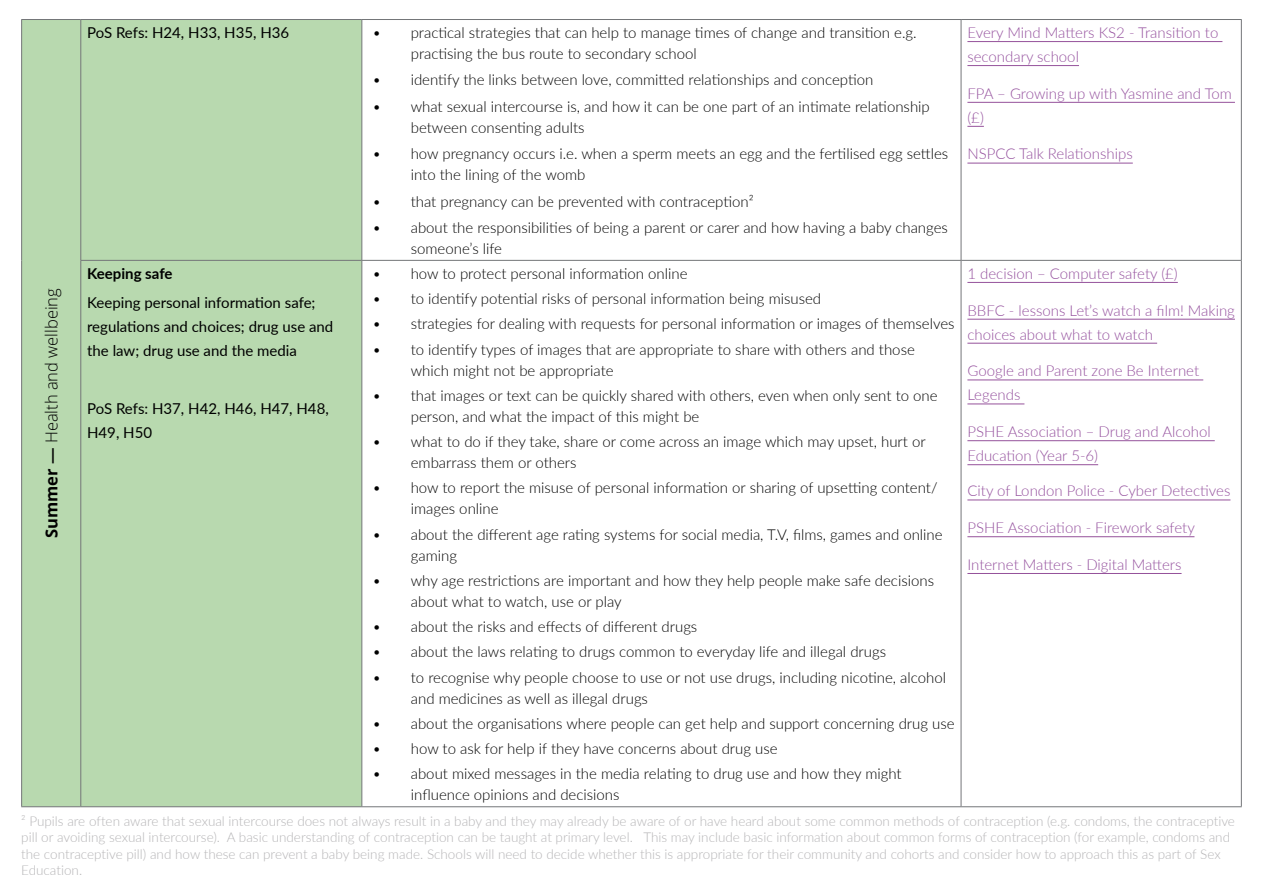
<style>
.page{position:relative;width:1263px;height:893px;background:#fff}
.page>*{position:absolute;margin:0;border:0;box-sizing:border-box;transform-origin:0 0}
.t1{font:300 16.5px "Open Sans";color:#000}
.t2{font:300 15px/21px "Lato";color:#000}
.t3{font:300 15px/24px "Lato";color:#95519e}
.t4{font:15px/24px "Lato";color:#000}
.t5{font:700 15px "Lato";color:#000}
.t6{font:300 13.5px/16.2px "Lato";color:#b5b4b6}
.s1{font-weight:700}
.s2{font-weight:600}
</style>
<div class="page">
<div style="left:22px;top:20px;width:339px;height:786px;background:#b8d9af"></div>
<hr style="left:21px;top:19px;width:60px;height:1px;background:#747679">
<hr style="left:21px;top:20px;width:1px;height:240px;background:#747679">
<hr style="left:81px;top:19px;width:281px;height:1px;background:#747679">
<hr style="left:80px;top:20px;width:1px;height:240px;background:#747679">
<hr style="left:362px;top:19px;width:599px;height:1px;background:#747679">
<hr style="left:361px;top:20px;width:1px;height:240px;background:#747679">
<hr style="left:961px;top:19px;width:281px;height:1px;background:#747679">
<hr style="left:961px;top:20px;width:1px;height:240px;background:#747679">
<hr style="left:1241px;top:20px;width:1px;height:240px;background:#747679">
<hr style="left:21px;top:260px;width:1px;height:546px;background:#747679">
<hr style="left:80px;top:260px;width:282px;height:1px;background:#747679">
<hr style="left:80px;top:261px;width:1px;height:545px;background:#747679">
<hr style="left:362px;top:260px;width:599px;height:1px;background:#747679">
<hr style="left:361px;top:261px;width:1px;height:545px;background:#747679">
<hr style="left:961px;top:260px;width:281px;height:1px;background:#747679">
<hr style="left:961px;top:261px;width:1px;height:545px;background:#747679">
<hr style="left:1241px;top:261px;width:1px;height:545px;background:#747679">
<hr style="left:21px;top:806px;width:60px;height:1px;background:#747679">
<hr style="left:81px;top:806px;width:281px;height:1px;background:#747679">
<hr style="left:362px;top:806px;width:599px;height:1px;background:#747679">
<hr style="left:961px;top:806px;width:281px;height:1px;background:#747679">
<hr style="left:967px;top:41px;width:255px;height:1px;background:#95529b">
<hr style="left:967px;top:65px;width:112px;height:1px;background:#95529b">
<hr style="left:967px;top:102px;width:268px;height:1px;background:#95529b">
<svg style="left:967px;top:126px;width:17px;height:1px"></svg>
<hr style="left:967px;top:163px;width:166px;height:1px;background:#95529b">
<hr style="left:967px;top:282px;width:211px;height:1px;background:#95529b">
<hr style="left:967px;top:319px;width:268px;height:1px;background:#95529b">
<hr style="left:967px;top:343px;width:190px;height:1px;background:#95529b">
<hr style="left:967px;top:380px;width:236px;height:1px;background:#95529b">
<hr style="left:967px;top:404px;width:57px;height:1px;background:#95529b">
<hr style="left:967px;top:440px;width:248px;height:1px;background:#95529b">
<hr style="left:967px;top:464px;width:131px;height:1px;background:#95529b">
<hr style="left:967px;top:500px;width:263px;height:1px;background:#95529b">
<hr style="left:967px;top:536px;width:227px;height:1px;background:#95529b">
<hr style="left:967px;top:573px;width:214px;height:1px;background:#95529b">
<p class="t1" style="left:40px;top:538px;width:251px;rotate:-90deg"><span class="s1">Summer</span> <span class="s2">—</span> Health and wellbeing</p>
<p class="t4" style="left:87px;top:20px;width:204px">PoS Refs: H24, H33, H35, H36</p>
<p class="t2" style="left:411px;top:22px;width:507px;text-indent:-38px">• practical strategies that can help to manage times of change and transition e.g. practising the bus route to secondary school</p>
<p class="t2" style="left:372px;top:69px;width:502px">• identify the links between love, committed relationships and conception</p>
<p class="t2" style="left:411px;top:95px;width:521px;text-indent:-38px">• what sexual intercourse is, and how it can be one part of an intimate relationship between consenting adults</p>
<p class="t2" style="left:411px;top:143px;width:539px;text-indent:-38px">• how pregnancy occurs i.e. when a sperm meets an egg and the fertilised egg settles into the lining of the womb</p>
<p class="t2" style="left:372px;top:190px;width:383px">• that pregnancy can be prevented with contraception²</p>
<p class="t2" style="left:411px;top:217px;width:539px;text-indent:-38px">• about the responsibilities of being a parent or carer and how having a baby changes someone’s life</p>
<p class="t5" style="left:87px;top:262px;width:87px">Keeping safe</p>
<p class="t4" style="left:87px;top:290px;width:248px">Keeping personal information safe; regulations and choices; drug use and the law; drug use and the media</p>
<p class="t4" style="left:87px;top:396px;width:243px">PoS Refs: H37, H42, H46, H47, H48,<br>H49, H50</p>
<p class="t2" style="left:372px;top:262px;width:317px">• how to protect personal information online</p>
<p class="t2" style="left:372px;top:288px;width:450px">• to identify potential risks of personal information being misused</p>
<p class="t2" style="left:372px;top:313px;width:584px">• strategies for dealing with requests for personal information or images of themselves</p>
<p class="t2" style="left:411px;top:338px;width:506px;text-indent:-38px">• to identify types of images that are appropriate to share with others and those which might not be appropriate</p>
<p class="t2" style="left:411px;top:384px;width:528px;text-indent:-38px">• that images or text can be quickly shared with others, even when only sent to one person, and what the impact of this might be</p>
<p class="t2" style="left:411px;top:431px;width:516px;text-indent:-38px">• what to do if they take, share or come across an image which may upset, hurt or embarrass them or others</p>
<p class="t2" style="left:411px;top:477px;width:528px;text-indent:-38px">• how to report the misuse of personal information or sharing of upsetting content/ images online</p>
<p class="t2" style="left:411px;top:523px;width:533px;text-indent:-38px">• about the different age rating systems for social media, T.V, films, games and online gaming</p>
<p class="t2" style="left:411px;top:569px;width:525px;text-indent:-38px">• why age restrictions are important and how they help people make safe decisions about what to watch, use or play</p>
<p class="t2" style="left:373px;top:616px;width:326px">• about the risks and effects of different drugs</p>
<p class="t2" style="left:373px;top:641px;width:515px">• about the laws relating to drugs common to everyday life and illegal drugs</p>
<p class="t2" style="left:411px;top:666px;width:537px;text-indent:-38px">• to recognise why people choose to use or not use drugs, including nicotine, alcohol and medicines as well as illegal drugs</p>
<p class="t2" style="left:373px;top:712px;width:583px">• about the organisations where people can get help and support concerning drug use</p>
<p class="t2" style="left:373px;top:738px;width:407px">• how to ask for help if they have concerns about drug use</p>
<p class="t2" style="left:411px;top:763px;width:492px;text-indent:-38px">• about mixed messages in the media relating to drug use and how they might influence opinions and decisions</p>
<p class="t3" style="left:967px;top:20px;width:252px">Every Mind Matters KS2 - Transition to secondary school</p>
<p class="t3" style="left:967px;top:81px;width:266px">FPA – Growing up with Yasmine and Tom (£)</p>
<p class="t3" style="left:967px;top:142px;width:167px">NSPCC Talk Relationships</p>
<p class="t3" style="left:967px;top:261px;width:212px">1 decision – Computer safety (£)</p>
<p class="t3" style="left:967px;top:298px;width:269px">BBFC - lessons Let’s watch a film! Making choices about what to watch</p>
<p class="t3" style="left:967px;top:358px;width:233px">Google and Parent zone Be Internet<br>Legends</p>
<p class="t3" style="left:967px;top:419px;width:245px">PSHE Association – Drug and Alcohol<br>Education (Year 5-6)</p>
<p class="t3" style="left:967px;top:478px;width:265px">City of London Police - Cyber Detectives</p>
<p class="t3" style="left:967px;top:515px;width:229px">PSHE Association - Firework safety</p>
<p class="t3" style="left:967px;top:552px;width:216px">Internet Matters - Digital Matters</p>
<p class="t6" style="left:21px;top:813px;width:1215px">² Pupils are often aware that sexual intercourse does not always result in a baby and they may already be aware of or have heard about some common methods of contraception (e.g. condoms, the contraceptive pill or avoiding sexual intercourse). A basic understanding of contraception can be taught at primary level. This may include basic information about common forms of contraception (for example, condoms and the contraceptive pill) and how these can prevent a baby being made. Schools will need to decide whether this is appropriate for their community and cohorts and consider how to approach this as part of Sex Education.</p>
</div>
